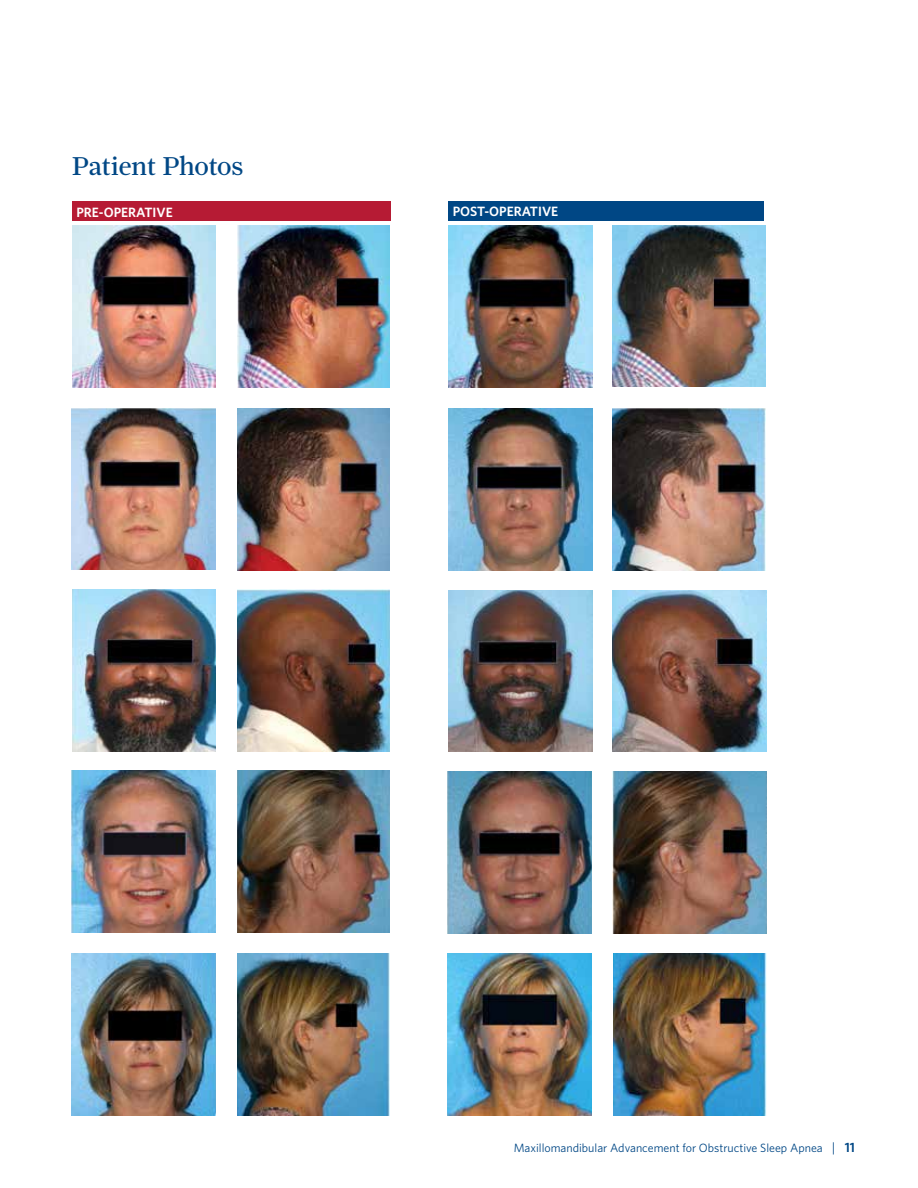
<style>
.page{position:relative;width:918px;height:1188px;background:#fff}
.page>*{position:absolute;margin:0;border:0;box-sizing:border-box;transform-origin:0 0}
.t1{font:27px "Farnham Headline";letter-spacing:.015em;color:#004785}
.t2{font:600 13.5px "Whitney";color:#fff}
.t3{font:12px "Whitney";color:#004785}
.s1{font-size:13.5px}
.s2{font-weight:600;font-size:13.5px}
</style>
<div class="page">
<img style="left:72px;top:226px;width:144px;height:162px">
<img style="left:237px;top:226px;width:153px;height:162px">
<div style="left:72px;top:202px;width:318px;height:19px;background:#b61b34"></div>
<img style="left:72px;top:590px;width:144px;height:162px">
<img style="left:237px;top:590px;width:153px;height:162px">
<img style="left:72px;top:408px;width:144px;height:162px">
<img style="left:237px;top:409px;width:153px;height:162px">
<img style="left:72px;top:771px;width:144px;height:162px">
<img style="left:237px;top:771px;width:153px;height:162px">
<img style="left:72px;top:953px;width:144px;height:162px">
<img style="left:237px;top:953px;width:153px;height:162px">
<img style="left:448px;top:953px;width:144px;height:162px">
<img style="left:613px;top:953px;width:153px;height:162px">
<img style="left:448px;top:226px;width:144px;height:162px">
<img style="left:612px;top:226px;width:153px;height:161px">
<div style="left:448px;top:202px;width:316px;height:19px;background:#004785"></div>
<img style="left:448px;top:590px;width:144px;height:162px">
<img style="left:612px;top:590px;width:154px;height:162px">
<img style="left:448px;top:409px;width:144px;height:162px">
<img style="left:612px;top:409px;width:153px;height:162px">
<img style="left:448px;top:771px;width:144px;height:163px">
<img style="left:612px;top:771px;width:154px;height:163px">
<h1 class="t1" style="left:72px;top:151px;width:173px">Patient Photos</h1>
<p class="t2" style="left:76px;top:204px;width:98px">PRE-OPERATIVE</p>
<p class="t2" style="left:453px;top:203px;width:107px">POST-OPERATIVE</p>
<p class="t3" style="left:514px;top:1141px;width:343px">Maxillomandibular Advancement for Obstructive Sleep Apnea <span class="s1">|</span> <span class="s2">11</span></p>
</div>
